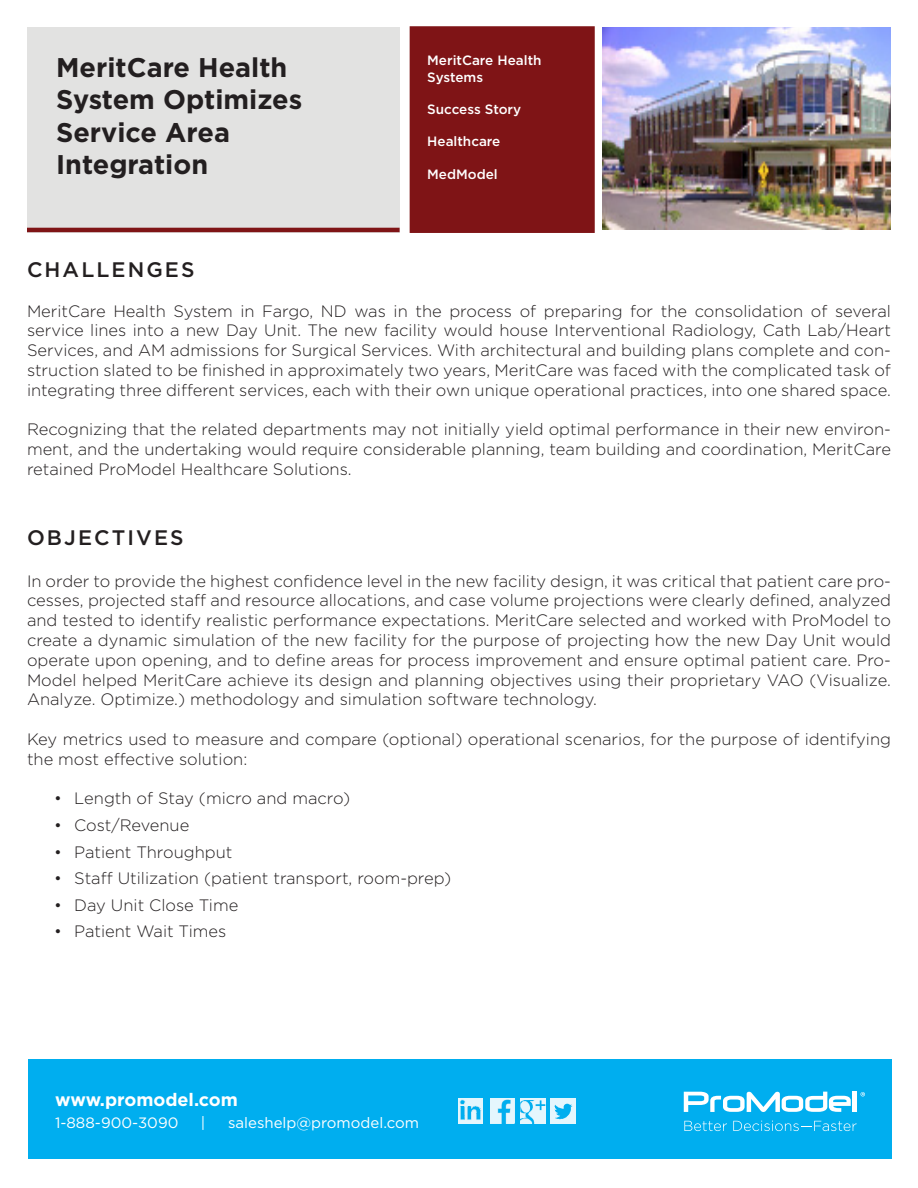
<style>
.page{position:relative;width:918px;height:1188px;background:#fff}
.page>*{position:absolute;margin:0;border:0;box-sizing:border-box;transform-origin:0 0}
.t1{font:700 27px/32.4px "Gotham";color:#231f20}
.t2{font:500 21px "Gotham";letter-spacing:.1em;color:#231f20}
.t3{font:700 18px "Gotham";color:#fff}
.t4{font:300 16.5px/19.8px "Gotham";color:#231f20;text-align:justify}
.t5{font:15px "Gotham";color:#fff}
.t6{font:500 13.5px/16.2px "Gotham";color:#fff}
</style>
<div class="page">
<div style="left:27px;top:27px;width:373px;height:205px;background:#e2e2e1"></div>
<div style="left:410px;top:26px;width:185px;height:207px;background:#7f1416;border:2px solid #7f1416"></div>
<img style="left:603px;top:27px;width:288px;height:203px">
<hr style="left:27px;top:228px;width:373px;height:4px;background:#7f1416">
<div style="left:28px;top:1059px;width:864px;height:100px;background:#00aeef"></div>
<svg style="left:683px;top:1092px;width:168px;height:20px"></svg>
<hr style="left:853px;top:1092px;width:4px;height:20px;background:#fff">
<svg style="left:684px;top:1121px;width:173px;height:11px"></svg>
<svg style="left:860px;top:1092px;width:5px;height:5px"></svg>
<img style="left:458px;top:1099px;width:25px;height:25px">
<img style="left:490px;top:1099px;width:25px;height:25px">
<img style="left:521px;top:1099px;width:24px;height:25px">
<img style="left:551px;top:1099px;width:25px;height:25px">
<p class="t1" style="left:56px;top:50px;width:248px">MeritCare Health<br>System Optimizes</p>
<p class="t1" style="left:56px;top:115px;width:175px">Service Area<br>Integration</p>
<p class="t6" style="left:427px;top:52px;width:116px">MeritCare Health<br>Systems</p>
<p class="t6" style="left:427px;top:101px;width:95px">Success Story</p>
<p class="t6" style="left:427px;top:133px;width:75px">Healthcare</p>
<p class="t6" style="left:427px;top:166px;width:72px">MedModel</p>
<p class="t2" style="left:27px;top:258px;width:169px">CHALLENGES</p>
<p class="t4" style="left:27px;top:301px;width:866px">MeritCare Health System in Fargo, ND was in the process of preparing for the consolidation of several service lines into a new Day Unit. The new facility would house Interventional Radiology, Cath Lab/Heart Services, and AM admissions for Surgical Services. With architectural and building plans complete and con&shy;struction slated to be finished in approximately two years, MeritCare was faced with the complicated task of integrating three different services, each with their own unique operational practices, into one shared space.</p>
<p class="t4" style="left:27px;top:419px;width:866px">Recognizing that the related departments may not initially yield optimal performance in their new environ&shy;ment, and the undertaking would require considerable planning, team building and coordination, MeritCare retained ProModel Healthcare Solutions.</p>
<p class="t2" style="left:27px;top:526px;width:158px">OBJECTIVES</p>
<p class="t4" style="left:27px;top:571px;width:866px">In order to provide the highest confidence level in the new facility design, it was critical that patient care pro&shy;cesses, projected staff and resource allocations, and case volume projections were clearly defined, analyzed and tested to identify realistic performance expectations. MeritCare selected and worked with ProModel to create a dynamic simulation of the new facility for the purpose of projecting how the new Day Unit would operate upon opening, and to define areas for process improvement and ensure optimal patient care. Pro-Model helped MeritCare achieve its design and planning objectives using their proprietary VAO (Visualize.<br>Analyze. Optimize.) methodology and simulation software technology.</p>
<p class="t4" style="left:27px;top:729px;width:866px">Key metrics used to measure and compare (optional) operational scenarios, for the purpose of identifying the most effective solution:</p>
<p class="t4" style="left:54px;top:788px;width:298px">• Length of Stay (micro and macro)</p>
<p class="t4" style="left:54px;top:815px;width:137px">• Cost/Revenue</p>
<p class="t4" style="left:54px;top:842px;width:180px">• Patient Throughput</p>
<p class="t4" style="left:54px;top:868px;width:399px">• Staff Utilization (patient transport, room-prep)</p>
<p class="t4" style="left:54px;top:895px;width:186px">• Day Unit Close Time</p>
<p class="t4" style="left:54px;top:921px;width:174px">• Patient Wait Times</p>
<p class="t3" style="left:55px;top:1089px;width:184px">www.promodel.com</p>
<p class="t5" style="left:55px;top:1114px;width:125px">1-888-900-3090</p>
<p class="t5" style="left:201px;top:1114px;width:6px">|</p>
<p class="t5" style="left:228px;top:1114px;width:192px">saleshelp@promodel.com</p>
<p class="t5" style="left:54px;top:1116px;width:131px">1-800-000-0000</p>
<p class="t5" style="left:233px;top:1116px;width:164px">email@promodel.com</p>
</div>
